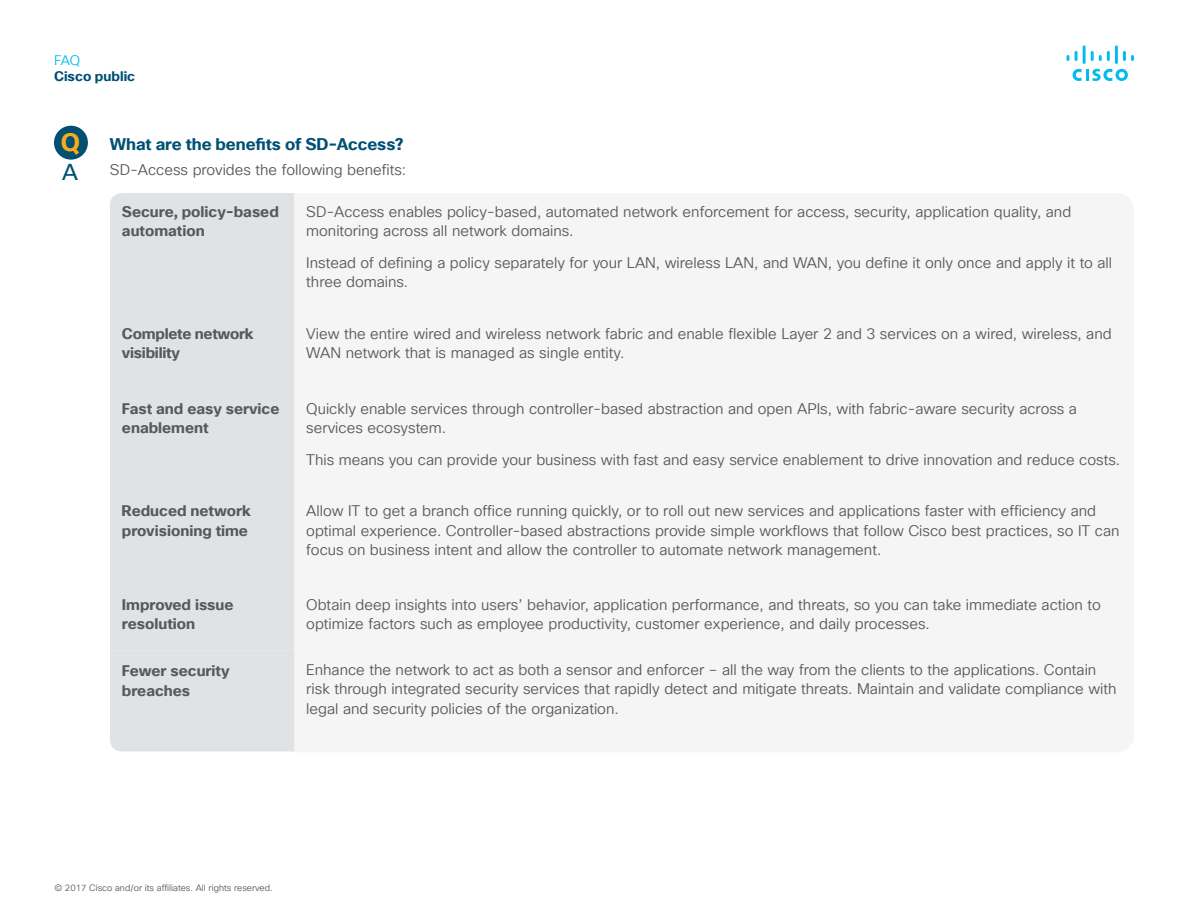
<style>
.page{position:relative;width:1188px;height:918px;background:#fff}
.page>*{position:absolute;margin:0;border:0;box-sizing:border-box;transform-origin:0 0}
.Subhead2_Orange{font:700 24.6px "Cisco Sans TT";color:#faab1a}
.Subhead2_Orange-2{font:22.5px "Cisco Sans TT";color:#005073}
.Subhead3_Indigo{font:700 16.5px "Cisco Sans TT";letter-spacing:-.005em;color:#005073}
.Table_body{font:15px/19.5px "Cisco Sans TT Light";color:#57585a}
.Table_body-2{font:700 15px/19.5px "Cisco Sans TT";color:#57585a}
.Body{font:15px "Cisco Sans TT Light";color:#57585a}
.Body-2{font:700 15px/19.5px "Cisco Sans TT";letter-spacing:-.015em;color:#57585a}
.t1{font:700 13.5px "Cisco Sans TT";color:#005073}
.t2{font:13.5px "Cisco Sans TT Light";color:#01bcec}
.t3{font:9px "Cisco Sans TT Light";color:#57585a}
</style>
<div class="page">
<svg style="left:1073px;top:69px;width:55px;height:12px"></svg>
<svg style="left:1067px;top:55px;width:2px;height:6px"></svg>
<svg style="left:1075px;top:51px;width:3px;height:10px"></svg>
<hr style="left:1083px;top:45px;width:3px;height:19px;background:#01bcec">
<svg style="left:1091px;top:51px;width:19px;height:10px"></svg>
<hr style="left:1115px;top:45px;width:3px;height:19px;background:#01bcec">
<svg style="left:1123px;top:51px;width:11px;height:10px"></svg>
<div style="left:110px;top:315px;width:184px;height:336px;background:#e1e2e4"></div>
<div style="left:110px;top:193px;width:184px;height:122px;background:#e1e2e4"></div>
<div style="left:110px;top:651px;width:184px;height:101px;background:#e1e2e4"></div>
<div style="left:54px;top:126px;width:34px;height:34px;background:#015072;border-radius:50%"></div>
<p class="t2" style="left:54px;top:51px;width:28px">FAQ</p>
<p class="t1" style="left:54px;top:67px;width:83px">Cisco public</p>
<p class="Subhead2_Orange" style="left:61px;top:126px;width:21px">Q</p>
<p class="Subhead2_Orange-2" style="left:62px;top:158px;width:17px">A</p>
<p class="Subhead3_Indigo" style="left:110px;top:133px;width:295px">What are the benefits of SD-Access?</p>
<p class="Body" style="left:110px;top:160px;width:298px">SD-Access provides the following benefits:</p>
<p class="Table_body-2" style="left:122px;top:202px;width:158px">Secure, policy-based automation</p>
<p class="Table_body" style="left:306px;top:202px;width:767px">SD-Access enables policy-based, automated network enforcement for access, security, application quality, and monitoring across all network domains.</p>
<p class="Table_body" style="left:306px;top:253px;width:807px">Instead of defining a policy separately for your LAN, wireless LAN, and WAN, you define it only once and apply it to all three domains.</p>
<p class="Body-2" style="left:122px;top:324px;width:133px">Complete network visibility</p>
<p class="Table_body" style="left:306px;top:324px;width:807px">View the entire wired and wireless network fabric and enable flexible Layer 2 and 3 services on a wired, wireless, and<br>WAN network that is managed as single entity.</p>
<p class="Table_body-2" style="left:122px;top:399px;width:159px">Fast and easy service enablement</p>
<p class="Table_body" style="left:306px;top:399px;width:772px">Quickly enable services through controller-based abstraction and open APIs, with fabric-aware security across a services ecosystem.</p>
<p class="Table_body" style="left:306px;top:450px;width:815px">This means you can provide your business with fast and easy service enablement to drive innovation and reduce costs.</p>
<p class="Table_body-2" style="left:122px;top:501px;width:130px">Reduced network provisioning time</p>
<p class="Table_body" style="left:306px;top:501px;width:815px">Allow IT to get a branch office running quickly, or to roll out new services and applications faster with efficiency and optimal experience. Controller-based abstractions provide simple workflows that follow Cisco best practices, so IT can focus on business intent and allow the controller to automate network management.</p>
<p class="Table_body-2" style="left:122px;top:595px;width:113px">Improved issue resolution</p>
<p class="Table_body" style="left:306px;top:595px;width:796px">Obtain deep insights into users’ behavior, application performance, and threats, so you can take immediate action to optimize factors such as employee productivity, customer experience, and daily processes.</p>
<p class="Table_body-2" style="left:122px;top:661px;width:109px">Fewer security breaches</p>
<p class="Table_body" style="left:306px;top:660px;width:812px">Enhance the network to act as both a sensor and enforcer – all the way from the clients to the applications. Contain risk through integrated security services that rapidly detect and mitigate threats. Maintain and validate compliance with legal and security policies of the organization.</p>
<p class="t3" style="left:54px;top:882px;width:220px">© 2017 Cisco and/or its affiliates. All rights reserved.</p>
</div>
